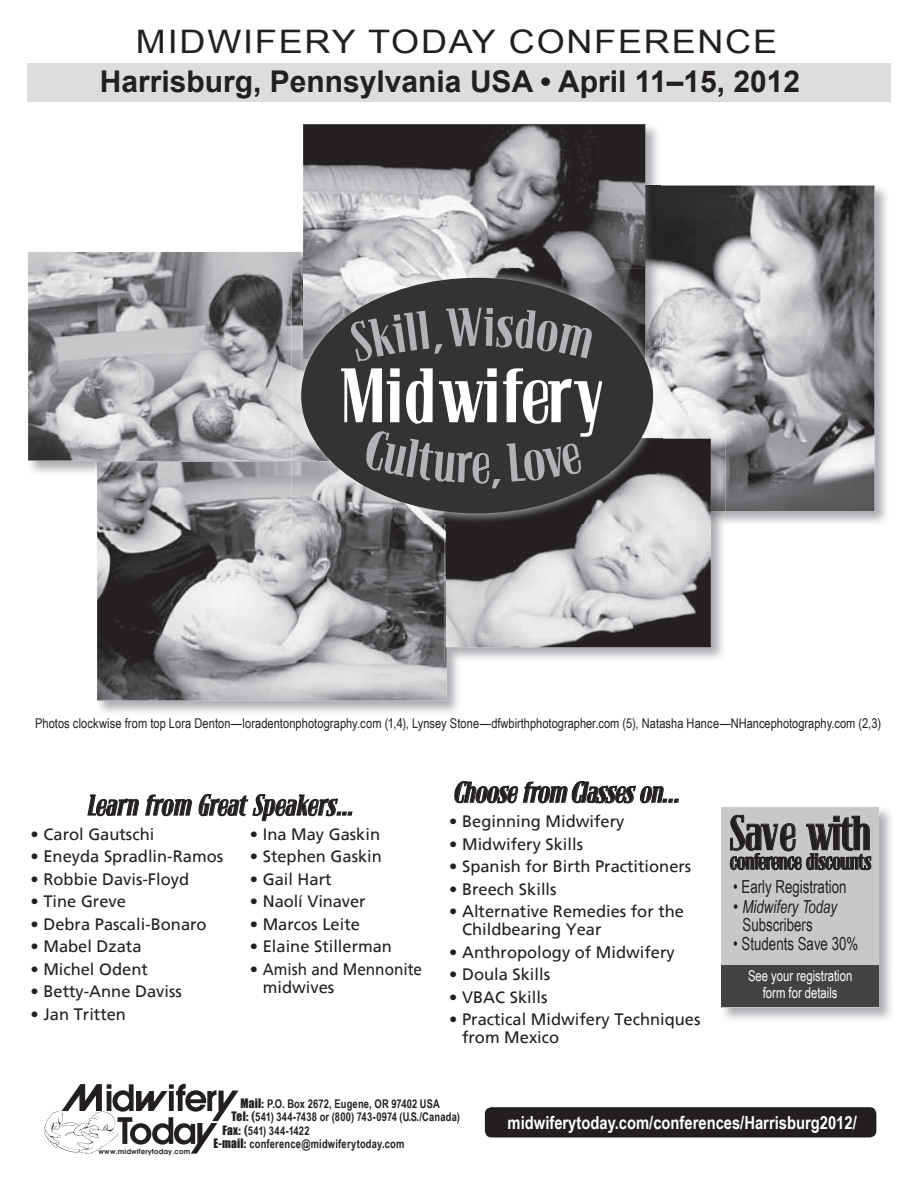
<style>
.page{position:relative;width:918px;height:1188px;background:#fff}
.page>*{position:absolute;margin:0;border:0;box-sizing:border-box;transform-origin:0 0}
.t1{font:72.45px "Bloc";letter-spacing:.05em;color:#fff;scale:1.06 1}
.t2{font:51px "Bloc";color:#b2b3b7}
.t3{font:45px "Bloc";letter-spacing:.01em;color:#231f20}
.t4{font:32.4px "Arial";letter-spacing:.05em;color:#231f20;scale:1.11 1}
.t5{font:700 30px "Arial";color:#231f20}
.t6{font:27px "Bloc Kursiv";letter-spacing:.03em;color:#231f20}
.t7{font:21px "Bloc";letter-spacing:.015em;color:#231f20}
.t8{font:700 18px "Arial Narrow";color:#fff}
.t9{font:18px "Arial Narrow";color:#231f20;scale:.9 1}
.t10{font:italic 18px/18px "Arial Narrow";color:#231f20;scale:.9 1}
.t11{font:16.5px/18px "Frutiger";color:#231f20}
.t12{font:15px/16.5px "Arial Narrow";color:#fff;text-align:center;scale:.92 1}
.t13{font:13.5px "Arial Narrow";letter-spacing:.005em;color:#231f20}
.t14{font:700 12px "Arial Narrow";letter-spacing:.015em;color:#231f20;scale:.95 1}
.t15{font:600 7.05px "Avant Garde";letter-spacing:.02em;color:#231f20}
.s1{font-weight:300}
.s2{font-style:normal}
.s3{font-family:"Impact";font-weight:400}
.s4{font-family:"Barmeno"}
</style>
<div class="page">
<img style="left:660px;top:185px;width:227px;height:338px">
<img style="left:660px;top:186px;width:214px;height:325px">
<img style="left:721px;top:807px;width:170px;height:213px">
<div style="left:722px;top:807px;width:157px;height:200px;background:#c7c8ca"></div>
<div style="left:722px;top:965px;width:157px;height:42px;background:#414243"></div>
<div style="left:27px;top:64px;width:864px;height:38px;background:#dcdddf"></div>
<svg style="left:44px;top:1084px;width:195px;height:70px"></svg>
<svg style="left:454px;top:781px;width:225px;height:23px"></svg>
<svg style="left:87px;top:794px;width:52px;height:22px"></svg>
<svg style="left:145px;top:794px;width:47px;height:22px"></svg>
<svg style="left:198px;top:794px;width:155px;height:27px"></svg>
<img style="left:28px;top:252px;width:274px;height:209px">
<img style="left:645px;top:124px;width:13px;height:60px">
<svg style="left:645px;top:184px;width:15px;height:2px"></svg>
<img style="left:645px;top:186px;width:15px;height:82px">
<svg style="left:302px;top:252px;width:1px;height:16px"></svg>
<img style="left:303px;top:124px;width:342px;height:207px">
<img style="left:97px;top:662px;width:361px;height:51px">
<img style="left:95px;top:461px;width:197px;height:14px">
<img style="left:95px;top:460px;width:197px;height:1px">
<img style="left:97px;top:462px;width:350px;height:238px">
<img style="left:461px;top:525px;width:262px;height:135px">
<img style="left:711px;top:511px;width:14px;height:14px">
<img style="left:662px;top:437px;width:63px;height:74px">
<img style="left:447px;top:647px;width:14px;height:15px">
<img style="left:445px;top:523px;width:2px;height:139px">
<img style="left:446px;top:439px;width:265px;height:208px">
<img style="left:641px;top:268px;width:21px;height:171px">
<img style="left:292px;top:268px;width:37px;height:192px">
<img style="left:616px;top:268px;width:44px;height:106px">
<img style="left:302px;top:268px;width:27px;height:106px">
<img style="left:292px;top:460px;width:154px;height:63px">
<img style="left:292px;top:460px;width:37px;height:1px">
<img style="left:446px;top:439px;width:216px;height:84px">
<div style="left:301px;top:278px;width:352px;height:235px;background:#343334;border-radius:50%"></div>
<svg style="left:730px;top:815px;width:142px;height:56px"></svg>
<div style="left:485px;top:1107px;width:391px;height:30px;background:#231f20;border-radius:7px"></div>
<h3 class="t4" style="left:136px;top:21px;width:579px">MIDWIFERY TODAY CONFERENCE</h3>
<h3 class="t5" style="left:100px;top:62px;width:702px">Harrisburg, Pennsylvania USA • April 11–15, 2012</h3>
<h1 class="t1" style="left:341px;top:355px;width:246px">Midwifery</h1>
<h2 class="t2" style="left:473px;top:435px;width:18px">e</h2>
<p class="t13" style="left:35px;top:713px;width:848px">Photos clockwise from top Lora Denton—loradentonphotography.com (1,4), Lynsey Stone—dfwbirthphotographer.com (5), Natasha Hance—NHancephotography.com (2,3)</p>
<h3 class="t6" style="left:87px;top:790px;width:266px">Learn from Great Speakers...</h3>
<p class="t11" style="left:31px;top:825px;width:125px">• Carol Gautschi</p>
<p class="t11" style="left:31px;top:847px;width:194px">• Eneyda Spradlin-Ramos</p>
<p class="t11" style="left:31px;top:870px;width:160px">• Robbie Davis-Floyd</p>
<p class="t11" style="left:31px;top:892px;width:97px">• Tine Greve</p>
<p class="t11" style="left:31px;top:915px;width:178px">• Debra Pascali-Bonaro</p>
<p class="t11" style="left:31px;top:937px;width:112px">• Mabel Dzata</p>
<p class="t11" style="left:31px;top:960px;width:119px"><span class="s1">•</span> Michel Odent</p>
<p class="t11" style="left:31px;top:982px;width:153px"><span class="s1">•</span> Betty-Anne Daviss</p>
<p class="t11" style="left:31px;top:1005px;width:97px"><span class="s1">•</span> Jan Tritten</p>
<p class="t11" style="left:250px;top:825px;width:132px">• Ina May Gaskin</p>
<p class="t11" style="left:250px;top:847px;width:134px">• Stephen Gaskin</p>
<p class="t11" style="left:250px;top:870px;width:83px">• Gail Hart</p>
<p class="t11" style="left:250px;top:892px;width:117px">• Naolí Vinaver</p>
<p class="t11" style="left:250px;top:915px;width:112px">• Marcos Leite</p>
<p class="t11" style="left:250px;top:937px;width:144px">• Elaine Stillerman</p>
<p class="t11" style="left:263px;top:960px;width:161px;text-indent:-13px">• Amish and Mennonite midwives</p>
<h3 class="t6" style="left:455px;top:777px;width:225px">Choose from Classes on...</h3>
<p class="t11" style="left:449px;top:812px;width:177px">• Beginning Midwifery</p>
<p class="t11" style="left:449px;top:835px;width:135px">• Midwifery Skills</p>
<p class="t11" style="left:449px;top:857px;width:244px">• Spanish for Birth Practitioners</p>
<p class="t11" style="left:449px;top:880px;width:109px">• Breech Skills</p>
<p class="t11" style="left:462px;top:902px;width:223px;text-indent:-13px">• Alternative Remedies for the<br>Childbearing Year</p>
<p class="t11" style="left:449px;top:943px;width:227px">• Anthropology of Midwifery</p>
<p class="t11" style="left:449px;top:965px;width:102px">• Doula Skills</p>
<p class="t11" style="left:449px;top:988px;width:100px">• VBAC Skills</p>
<p class="t11" style="left:462px;top:1010px;width:240px;text-indent:-13px">• Practical Midwifery Techniques from Mexico</p>
<h3 class="t3" style="left:730px;top:808px;width:142px">Save with</h3>
<p class="t7" style="left:730px;top:850px;width:142px">conference discounts</p>
<p class="t9" style="left:733px;top:874px;width:127px">• Early Registration</p>
<p class="t10" style="left:743px;top:897px;width:107px;text-indent:-9px"><span class="s2">•</span> Midwifery Today<br><span class="s2">Subscribers</span></p>
<p class="t9" style="left:733px;top:931px;width:140px">• Students Save 30%</p>
<p class="t12" style="left:748px;top:967px;width:115px">See your registration form for details</p>
<p class="t15" style="left:99px;top:1146px;width:93px">www.midwiferytoday.com</p>
<p class="t14" style="left:240px;top:1095px;width:211px"><span class="s3">Mail:</span> P.O. Box 2672, Eugene, OR 97402 USA</p>
<p class="t14" style="left:231px;top:1108px;width:242px"><span class="s3">Tel:</span> <span class="s4">(</span>541) 344-7438 or (800) 743-0974 (U.S./Canada)</p>
<p class="t14" style="left:222px;top:1122px;width:93px"><span class="s3">Fax:</span> <span class="s4">(</span>541) 344-1422</p>
<p class="t14" style="left:213px;top:1135px;width:203px"><span class="s3">E-mail:</span> conference@midwiferytoday.com</p>
<p class="t8" style="left:508px;top:1109px;width:351px">midwiferytoday.com/conferences/Harrisburg2012/</p>
</div>
